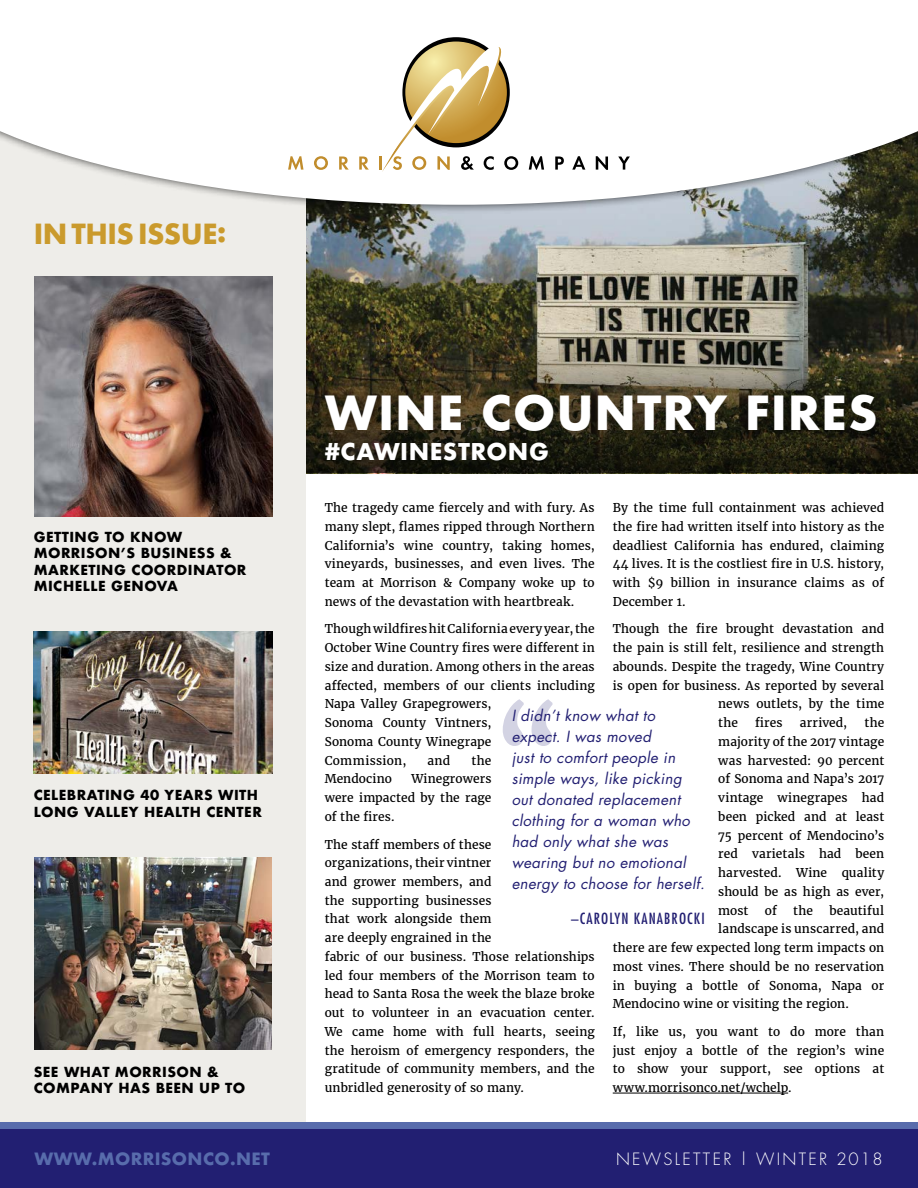
<style>
.page{position:relative;width:918px;height:1188px;background:#fff}
.page>*{position:absolute;margin:0;border:0;box-sizing:border-box;transform-origin:0 0}
.t1{font:700 45.75px "Futura";letter-spacing:.02em;color:#fff}
.t2{font:700 27px "Futura";letter-spacing:-.02em;color:#ca9a2c}
.t3{font:700 22.5px "Futura";letter-spacing:.02em;color:#fff}
.t4{font:300 16.5px "Futura";letter-spacing:.14em;color:#fff}
.t5{font:700 16.5px "Futura";letter-spacing:.02em;color:#586cac}
.t6{font:italic 15px/21px "Futura";letter-spacing:.02em;color:#221f72}
.t7{font:condensed 15px "Futura";letter-spacing:.075em;color:#221f72}
.t8{font:700 13.5px/16.5px "Futura";letter-spacing:.03em;color:#000}
.t9{font:12px/18.8px "Merriweather";letter-spacing:.01em;color:#000;text-align:justify}
</style>
<div class="page">
<img style="left:305px;top:215px;width:613px;height:258px">
<svg style="left:306px;top:325px;width:612px;height:148px;background:#54503e"></svg>
<div style="left:0;top:0;width:305px;height:1188px;background:#eeede9"></div>
<div style="left:307px;top:377px;width:587px;height:102px;background:#000;opacity:.62"></div>
<div style="left:0;top:1127px;width:918px;height:61px;background:#221f72"></div>
<div style="left:0;top:1123px;width:918px;height:6px;background:#586cac"></div>
<hr style="left:613px;top:1093px;width:175px;height:1px;background:#000">
<img style="left:34px;top:632px;width:238px;height:142px">
<img style="left:35px;top:277px;width:237px;height:240px">
<img style="left:35px;top:858px;width:237px;height:192px">
<svg style="left:503px;top:699px;width:50px;height:47px"></svg>
<div style="left:0;top:0;width:918px;height:215px;background:#000;opacity:.75"></div>
<svg style="left:0;top:0;width:918px;height:205px"></svg>
<svg style="left:288px;top:156px;width:16px;height:14px"></svg>
<svg style="left:314px;top:156px;width:14px;height:14px"></svg>
<svg style="left:339px;top:157px;width:10px;height:13px"></svg>
<svg style="left:359px;top:157px;width:10px;height:13px"></svg>
<svg style="left:379px;top:44px;width:139px;height:128px"></svg>
<svg style="left:529px;top:156px;width:15px;height:14px"></svg>
<svg style="left:555px;top:157px;width:9px;height:13px"></svg>
<svg style="left:572px;top:156px;width:13px;height:14px"></svg>
<svg style="left:596px;top:156px;width:12px;height:14px"></svg>
<svg style="left:618px;top:157px;width:12px;height:13px"></svg>
<h2 class="t2" style="left:34px;top:214px;width:194px">IN THIS ISSUE:</h2>
<p class="t8" style="left:34px;top:528px;width:214px">GETTING TO KNOW<br>MORRISON’S BUSINESS &amp;<br>MARKETING COORDINATOR<br>MICHELLE GENOVA</p>
<p class="t8" style="left:34px;top:787px;width:230px">CELEBRATING 40 YEARS WITH<br>LONG VALLEY HEALTH CENTER</p>
<p class="t8" style="left:34px;top:1064px;width:213px">SEE WHAT MORRISON &amp;<br>COMPANY HAS BEEN UP TO</p>
<h1 class="t1" style="left:325px;top:380px;width:555px">WINE COUNTRY FIRES</h1>
<h3 class="t3" style="left:325px;top:435px;width:226px">#CAWINESTRONG</h3>
<p class="t9" style="left:325px;top:498px;width:272px">The tragedy came fiercely and with fury. As many slept, flames ripped through Northern California’s wine country, taking homes, vineyards, businesses, and even lives. The team at Morrison &amp; Company woke up to news of the devastation with heartbreak.</p>
<p class="t9" style="left:325px;top:619px;width:271px;text-align:left">Though wildfires hit California every year, the October Wine Country fires were different in size and duration. Among others in the areas affected, members of our clients including Napa Valley Grapegrowers,<br>Sonoma County Vintners,<br>Sonoma County Winegrape<br>Commission,</p>
<p class="t9" style="left:613px;top:498px;width:273px">By the time full containment was achieved the fire had written itself into history as the deadliest California has endured, claiming 44 lives. It is the costliest fire in U.S. history, with $9 billion in insurance claims as of December 1.</p>
<p class="t9" style="left:613px;top:619px;width:273px">Though the fire brought devastation and</p>
<p class="t9" style="left:613px;top:638px;width:273px">the pain is still felt, resilience and strength</p>
<p class="t9" style="left:613px;top:657px;width:273px">abounds. Despite the tragedy, Wine Country</p>
<p class="t9" style="left:613px;top:676px;width:273px">is open for business. As reported by several</p>
<p class="t9" style="left:718px;top:694px;width:167px">news outlets, by the time</p>
<p class="t9" style="left:718px;top:713px;width:21px">the</p>
<p class="t9" style="left:755px;top:713px;width:29px">fires</p>
<p class="t9" style="left:800px;top:713px;width:49px">arrived,</p>
<p class="t6" style="left:512px;top:705px;width:195px">I didn’t know what to expect. I was moved<br>just to comfort people in simple ways, like picking out donated replacement clothing for a woman who had only what she was wearing but no emotional energy to choose for herself.</p>
<p class="t7" style="left:571px;top:909px;width:135px">–CAROLYN KANABROCKI</p>
<p class="t9" style="left:718px;top:713px;width:167px;text-indent:146px">the majority of the 2017 vintage was harvested: 90 percent of Sonoma and Napa’s 2017 vintage winegrapes had been picked and at least 75 percent of Mendocino’s red varietals had been harvested. Wine quality should be as high as ever, most</p>
<p class="t9" style="left:427px;top:751px;width:24px">and</p>
<p class="t9" style="left:471px;top:751px;width:22px">the</p>
<p class="t9" style="left:325px;top:769px;width:69px">Mendocino</p>
<p class="t9" style="left:325px;top:769px;width:168px;text-indent:87px">Winegrowers were impacted by the rage of the fires.</p>
<p class="t9" style="left:325px;top:835px;width:271px;text-align:left">The staff members of these<br>organizations, their vintner<br>and grower members, and<br>the supporting businesses<br>that work alongside them<br>are deeply engrained in the<br>fabric of our business. Those relationships led four members of the Morrison team to head to Santa Rosa the week the blaze broke out to volunteer in an evacuation center.<br>We came home with full hearts, seeing the heroism of emergency responders, the gratitude of community members, and the unbridled generosity of so many.</p>
<p class="t9" style="left:765px;top:901px;width:13px">of</p>
<p class="t9" style="left:793px;top:901px;width:21px">the</p>
<p class="t9" style="left:829px;top:901px;width:56px">beautiful</p>
<p class="t9" style="left:718px;top:919px;width:167px">landscape is unscarred, and</p>
<p class="t9" style="left:613px;top:938px;width:273px">there are few expected long term impacts on</p>
<p class="t9" style="left:613px;top:957px;width:273px">most vines. There should be no reservation</p>
<p class="t9" style="left:613px;top:976px;width:273px">in buying a bottle of Sonoma, Napa or</p>
<p class="t9" style="left:613px;top:994px;width:238px">Mendocino wine or visiting the region.</p>
<p class="t9" style="left:613px;top:1022px;width:273px">If, like us, you want to do more than just enjoy a bottle of the region’s wine to show your support, see options at www.morrisonco.net/wchelp.</p>
<h3 class="t5" style="left:35px;top:1147px;width:237px">WWW.MORRISONCO.NET</h3>
<h3 class="t4" style="left:616px;top:1148px;width:268px">NEWSLETTER | WINTER 2018</h3>
</div>
